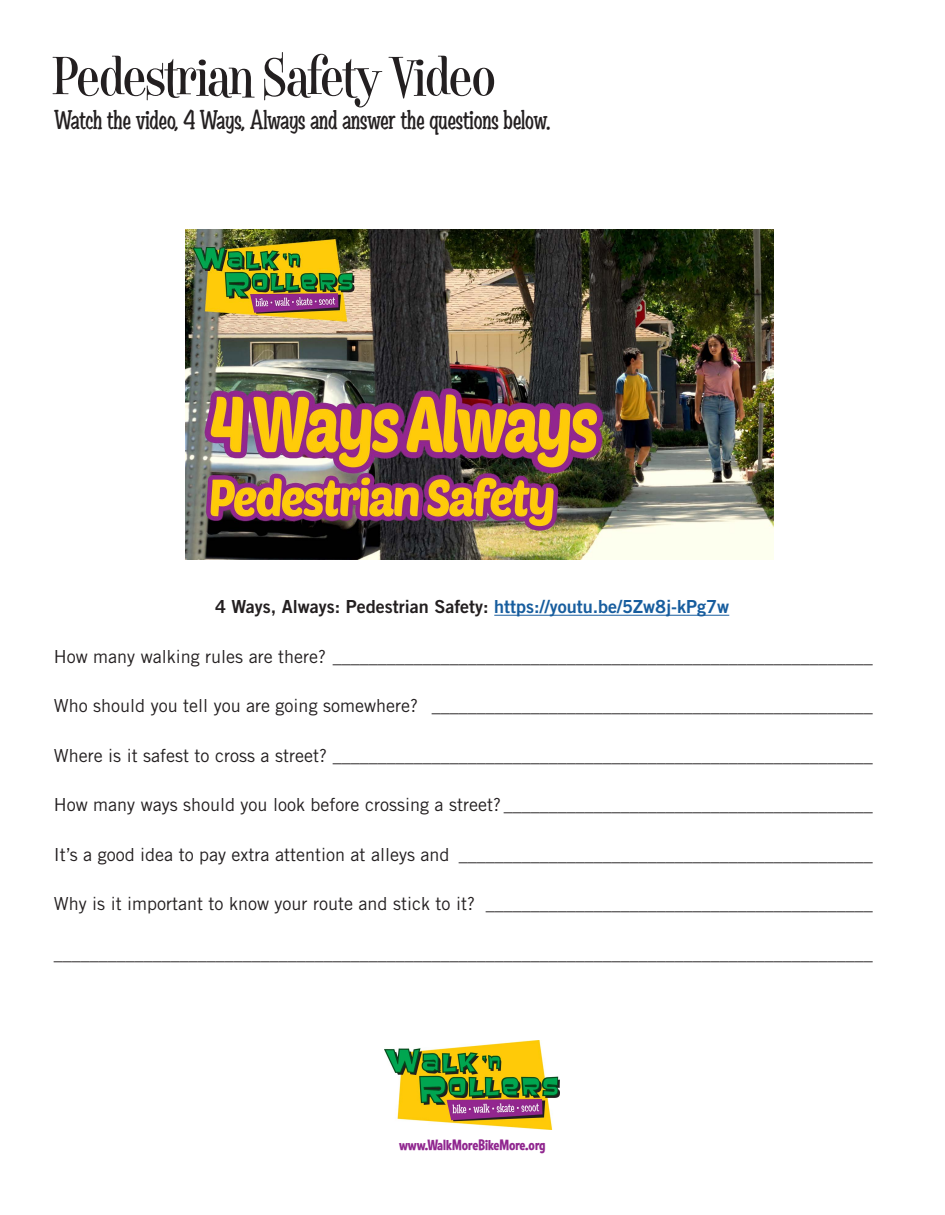
<style>
.page{position:relative;width:945px;height:1215px;background:#fff}
.page>*{position:absolute;margin:0;border:0;box-sizing:border-box;transform-origin:0 0}
.t1{font:57px "Ed";color:#231f20}
.t2{font:27px "Ed Brush";color:#231f20}
.t3{font:18px "Trade Gothic";color:#231f20}
.t4{font:18px "Trade Gothic Bold Two";color:#231f20}
.t5{font:15px "Ed Gothic";color:#90268f}
.s1{color:#175d9e}
</style>
<div class="page">
<img style="left:385px;top:1041px;width:174px;height:89px">
<img style="left:186px;top:230px;width:588px;height:330px">
<hr style="left:494px;top:615px;width:235px;height:1px;background:#175d9e">
<p class="t1" style="left:54px;top:46px;width:443px">Pedestrian Safety Video</p>
<p class="t2" style="left:54px;top:104px;width:498px">Watch the video, 4 Ways, Always and answer the questions below.</p>
<p class="t4" style="left:215px;top:596px;width:516px">4 Ways, Always: Pedestrian Safety: <span class="s1">https://youtu.be/5Zw8j-kPg7w</span></p>
<p class="t3" style="left:54px;top:646px;width:820px">How many walking rules are there? ____________________________________________________________</p>
<p class="t3" style="left:54px;top:695px;width:820px">Who should you tell you are going somewhere? _________________________________________________</p>
<p class="t3" style="left:54px;top:745px;width:820px">Where is it safest to cross a street? ____________________________________________________________</p>
<p class="t3" style="left:54px;top:794px;width:820px">How many ways should you look before crossing a street? _________________________________________</p>
<p class="t3" style="left:54px;top:844px;width:820px">It’s a good idea to pay extra attention at alleys and ______________________________________________</p>
<p class="t3" style="left:54px;top:893px;width:820px">Why is it important to know your route and stick to it? ___________________________________________</p>
<p class="t3" style="left:54px;top:943px;width:820px">___________________________________________________________________________________________</p>
<p class="t5" style="left:399px;top:1136px;width:148px">www.WalkMoreBikeMore.org</p>
</div>
